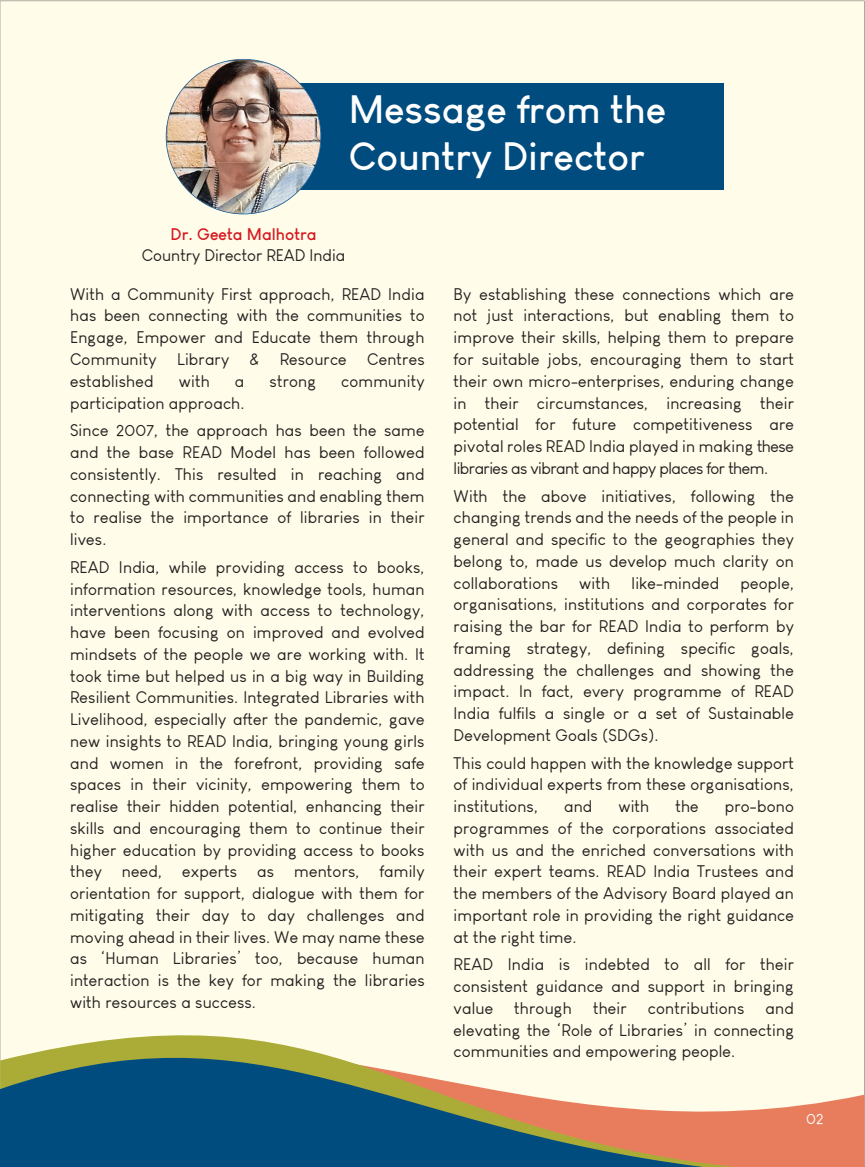
<style>
.page{position:relative;width:865px;height:1167px;background:#fff}
.page>*{position:absolute;margin:0;border:0;box-sizing:border-box;transform-origin:0 0}
.t1{font:700 38.85px/47.5px "Louis George Cafe";color:#fff}
.t2{font:16.5px/21.8px "Louis George Cafe";letter-spacing:.01em;color:#231f20;text-align:justify}
.t3{font:700 16.5px "Louis George Cafe";color:#d7171f}
.t4{font:15px "Louis George Cafe";color:#fff}
</style>
<div class="page">
<div style="left:0;top:1px;width:864px;height:975px;background:#fffde9"></div>
<div style="left:233px;top:83px;width:490px;height:107px;background:#014c7f"></div>
<img style="left:166px;top:59px;width:155px;height:155px">
<svg style="left:703px;top:976px;width:161px;height:191px;fill:#fffde9"></svg>
<svg style="left:0;top:975px;width:734px;height:191px;fill:#fffde9"></svg>
<svg style="left:0;top:999px;width:703px;height:168px"></svg>
<h1 class="t1" style="left:348px;top:85px;width:319px">Message from the<br>Country Director</h1>
<p class="t3" style="left:170px;top:224px;width:147px">Dr. Geeta Malhotra</p>
<p class="t2" style="left:142px;top:244px;width:205px">Country Director READ India</p>
<p class="t2" style="left:70px;top:283px;width:356px">With a Community First approach, READ India has been connecting with the communities to Engage, Empower and Educate them through Community Library &amp; Resource Centres established</p>
<p class="t2" style="left:179px;top:370px;width:32px">with</p>
<p class="t2" style="left:235px;top:370px;width:11px">a</p>
<p class="t2" style="left:269px;top:370px;width:48px">strong</p>
<p class="t2" style="left:341px;top:370px;width:85px">community</p>
<p class="t2" style="left:70px;top:389px;width:356px;line-height:27.8px">participation approach.<br>Since 2007, the approach has been the same</p>
<p class="t2" style="left:70px;top:441px;width:356px">and the base READ Model has been followed consistently. This resulted in reaching and connecting with communities and enabling them to realise the importance of libraries in their lives.</p>
<p class="t2" style="left:70px;top:556px;width:356px">READ India, while providing access to books, information resources, knowledge tools, human interventions along with access to technology, have been focusing on improved and evolved mindsets of the people we are working with. It took time but helped us in a big way in Building Resilient Communities. Integrated Libraries with Livelihood, especially after the pandemic, gave new insights to READ India, bringing young girls and women in the forefront, providing safe spaces in their vicinity, empowering them to realise their hidden potential, enhancing their skills and encouraging them to continue their higher education by providing access to books they need, experts as mentors, family orientation for support, dialogue with them for mitigating their day to day challenges and moving ahead in their lives. We may name these as ‘Human Libraries’ too, because human interaction is the key for making the libraries with resources a success.</p>
<p class="t2" style="left:453px;top:283px;width:342px">By establishing these connections which are not just interactions, but enabling them to improve their skills, helping them to prepare for suitable jobs, encouraging them to start their own micro-enterprises, enduring change in their circumstances, increasing their potential for future competitiveness are pivotal roles READ India played in making these libraries as vibrant and happy places for them.</p>
<p class="t2" style="left:453px;top:485px;width:342px">With the above initiatives, following the changing trends and the needs of the people in general and specific to the geographies they belong to, made us develop much clarity on collaborations</p>
<p class="t2" style="left:453px;top:572px;width:342px;text-indent:287px">people, organisations, institutions and corporates for raising the bar for READ India to perform by framing strategy, defining specific goals, addressing the challenges and showing the impact. In fact, every programme of READ India fulfils a single or a set of Sustainable Development Goals (SDGs).</p>
<p class="t2" style="left:453px;top:752px;width:342px">This could happen with the knowledge support of individual experts from these organisations, institutions,</p>
<p class="t2" style="left:579px;top:572px;width:32px">with</p>
<p class="t2" style="left:631px;top:572px;width:89px">like-minded</p>
<p class="t2" style="left:453px;top:795px;width:342px;text-indent:271px">pro-bono programmes of the corporations associated with us and the enriched conversations with their expert teams. READ India Trustees and the members of the Advisory Board played an important role in providing the right guidance at the right time.</p>
<p class="t2" style="left:453px;top:953px;width:342px">READ India is indebted to all for their consistent guidance and support in bringing value</p>
<p class="t2" style="left:564px;top:795px;width:30px">and</p>
<p class="t2" style="left:618px;top:795px;width:32px">with</p>
<p class="t2" style="left:675px;top:795px;width:25px">the</p>
<p class="t2" style="left:453px;top:997px;width:342px;text-indent:312px">and elevating the ‘Role of Libraries’ in connecting communities and empowering people.</p>
<p class="t2" style="left:514px;top:997px;width:59px">through</p>
<p class="t2" style="left:593px;top:997px;width:35px">their</p>
<p class="t2" style="left:647px;top:997px;width:98px">contributions</p>
<p class="t4" style="left:806px;top:1110px;width:19px">02</p>
</div>
